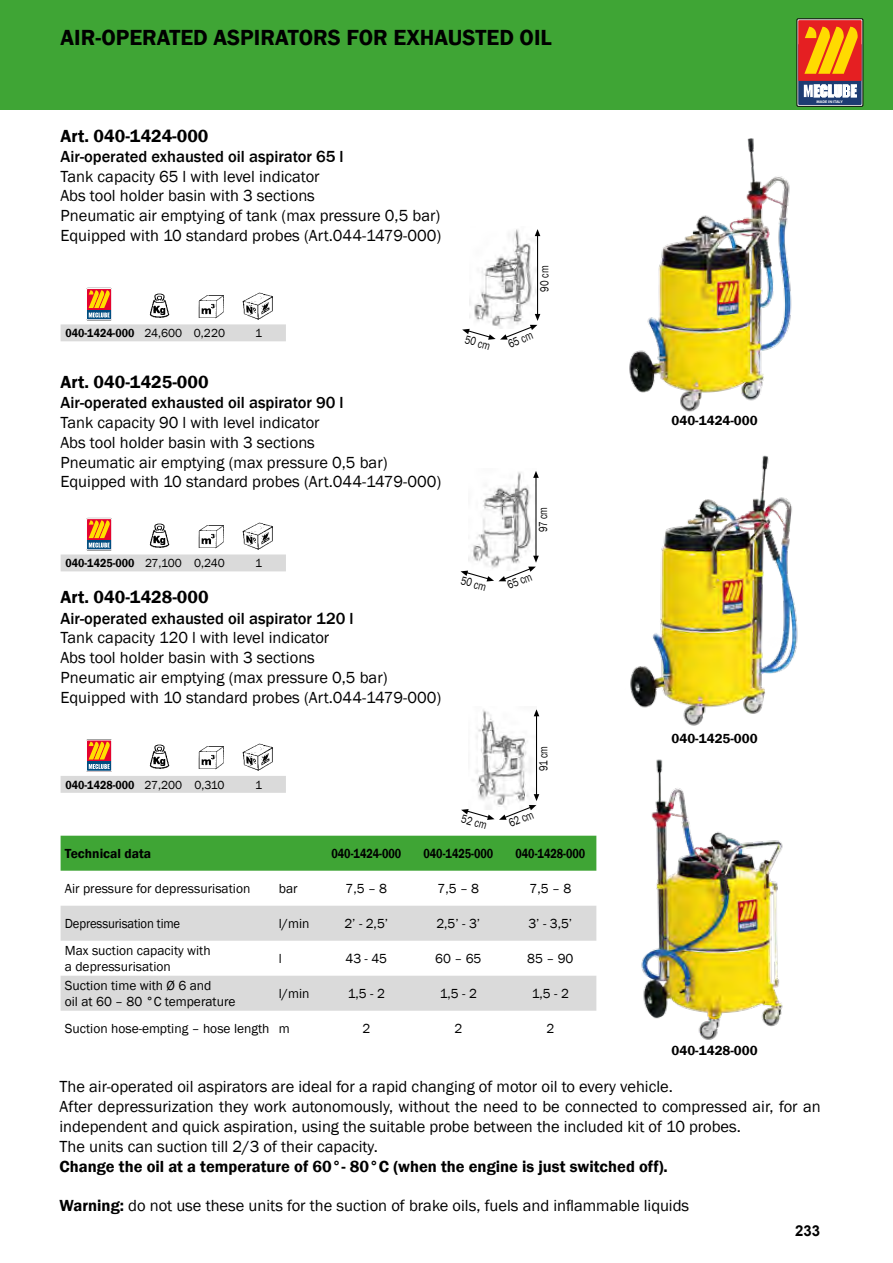
<style>
.page{position:relative;width:893px;height:1263px;background:#fff}
.page>*{position:absolute;margin:0;border:0;box-sizing:border-box;transform-origin:0 0}
.t1{font:600 22.5px "Franklin Gothic";color:#000}
.t2{font:600 18px "Franklin Gothic";color:#000}
.t3{font:16.5px/19.8px "Franklin Gothic";color:#000}
.t4{font:500 16.5px "Franklin Gothic";color:#000}
.t5{font:600 16.5px "Franklin Gothic";color:#000}
.t6{font:700 15px "Arial";color:#000}
.t7{font:13.5px/18.8px "Franklin Gothic";color:#000}
.t8{font:600 13.5px "Franklin Gothic";color:#000}
.t9{font:13.5px/26.8px "Franklin Gothic";color:#000;scale:.94 1}
.t10{font:600 13.5px "Franklin Gothic";color:#000;scale:.81 1}
.t11{font:13.5px "Franklin Gothic";color:#000;scale:.95 1}
.t12{font:600 12px "Franklin Gothic";color:#000;scale:.9 1}
.t13{font:12px "Franklin Gothic";color:#000;scale:.8 1}
.t14{font:12px "Franklin Gothic";color:#000}
.t15{font:700 3.75px "Myriad Pro";color:#fdfdfd;scale:1.06 1}
.s1{font-weight:400}
.s2{font-weight:600}
</style>
<div class="page">
<div style="left:0;top:0;width:893px;height:110px;background:#3fa535"></div>
<div style="left:797px;top:19px;width:66px;height:87px;border:1px solid #000"></div>
<svg style="left:798px;top:20px;width:64px;height:85px;background:#cc753f"></svg>
<img style="left:629px;top:138px;width:163px;height:274px">
<img style="left:630px;top:455px;width:168px;height:271px">
<img style="left:641px;top:759px;width:142px;height:281px">
<img style="left:470px;top:229px;width:67px;height:85px">
<img style="left:473px;top:472px;width:62px;height:84px">
<img style="left:476px;top:709px;width:60px;height:85px">
<div style="left:86px;top:518px;width:26px;height:32px;border:1px solid #fff"></div>
<div style="left:86px;top:288px;width:26px;height:32px;border:1px solid #fff"></div>
<div style="left:61px;top:836px;width:535px;height:35px;background:#3fa535"></div>
<svg style="left:61px;top:906px;width:535px;height:105px;fill:#dadada"></svg>
<svg style="left:61px;top:740px;width:225px;height:53px"></svg>
<svg style="left:61px;top:519px;width:225px;height:52px"></svg>
<svg style="left:61px;top:289px;width:225px;height:52px"></svg>
<hr style="left:537px;top:233px;width:1px;height:83px;background:#000">
<svg style="left:535px;top:229px;width:5px;height:7px"></svg>
<svg style="left:462px;top:314px;width:78px;height:26px"></svg>
<hr style="left:535px;top:474px;width:1px;height:83px;background:#000">
<svg style="left:533px;top:471px;width:6px;height:7px"></svg>
<svg style="left:461px;top:556px;width:78px;height:25px"></svg>
<hr style="left:536px;top:713px;width:1px;height:83px;background:#000">
<svg style="left:534px;top:709px;width:5px;height:7px"></svg>
<svg style="left:461px;top:794px;width:78px;height:26px"></svg>
<h1 class="t1" style="left:61px;top:23px;width:493px">AIR-OPERATED ASPIRATORS FOR EXHAUSTED OIL</h1>
<p class="t2" style="left:61px;top:124px;width:149px">Art. 040-1424-000</p>
<p class="t4" style="left:61px;top:146px;width:285px">Air-operated exhausted oil aspirator 65 l</p>
<p class="t3" style="left:61px;top:167px;width:382px">Tank capacity 65 l with level indicator<br>Abs tool holder basin with 3 sections<br>Pneumatic air emptying of tank (max pressure 0,5 bar)<br>Equipped with 10 standard probes (Art.044-1479-000)</p>
<p class="t12" style="left:65px;top:326px;width:179px">040-1424-000 <span class="s1">24,600 0,220</span></p>
<p class="t14" style="left:255px;top:326px;width:9px">1</p>
<p class="t2" style="left:61px;top:371px;width:150px">Art. 040-1425-000</p>
<p class="t4" style="left:61px;top:392px;width:285px">Air-operated exhausted oil aspirator 90 l</p>
<p class="t3" style="left:61px;top:413px;width:382px">Tank capacity 90 l with level indicator<br>Abs tool holder basin with 3 sections<br>Pneumatic air emptying (max pressure 0,5 bar)<br>Equipped with 10 standard probes (Art.044-1479-000)</p>
<p class="t12" style="left:65px;top:556px;width:179px">040-1425-000 <span class="s1">27,100 0,240</span></p>
<p class="t14" style="left:255px;top:556px;width:9px">1</p>
<p class="t2" style="left:61px;top:586px;width:150px">Art. 040-1428-000</p>
<p class="t4" style="left:61px;top:608px;width:294px">Air-operated exhausted oil aspirator 120 l</p>
<p class="t3" style="left:61px;top:628px;width:382px">Tank capacity 120 l with level indicator<br>Abs tool holder basin with 3 sections<br>Pneumatic air emptying (max pressure 0,5 bar)<br>Equipped with 10 standard probes (Art.044-1479-000)</p>
<p class="t12" style="left:65px;top:777px;width:178px">040-1428-000 <span class="s1">27,200 0,310</span></p>
<p class="t14" style="left:255px;top:777px;width:9px">1</p>
<p class="t13" style="left:467px;top:332px;width:34px;rotate:16deg">50 cm</p>
<p class="t13" style="left:537px;top:291px;width:34px;rotate:-90deg">90 cm</p>
<p class="t13" style="left:506px;top:337px;width:34px;rotate:-22deg">65 cm</p>
<p class="t13" style="left:463px;top:573px;width:34px;rotate:16deg">50 cm</p>
<p class="t13" style="left:536px;top:532px;width:33px;rotate:-90deg">97 cm</p>
<p class="t13" style="left:505px;top:579px;width:34px;rotate:-22deg">65 cm</p>
<p class="t13" style="left:464px;top:811px;width:34px;rotate:16deg">52 cm</p>
<p class="t13" style="left:536px;top:771px;width:33px;rotate:-90deg">91 cm</p>
<p class="t13" style="left:506px;top:817px;width:34px;rotate:-22deg">62 cm</p>
<p class="t8" style="left:65px;top:845px;width:88px">Technical data</p>
<p class="t7" style="left:65px;top:879px;width:187px">Air pressure for depressurisation</p>
<p class="t9" style="left:65px;top:910px;width:157px">Depressurisation time<br>Max suction capacity with</p>
<p class="t7" style="left:65px;top:957px;width:148px">a depressurisation<br>Suction time with Ø 6 and</p>
<p class="t7" style="left:65px;top:988px;width:206px;line-height:26.8px">oil at 60 – 80 °C temperature<br>Suction hose-empting – hose length</p>
<p class="t10" style="left:331px;top:845px;width:88px">040-1424-000</p>
<p class="t10" style="left:423px;top:845px;width:88px">040-1425-000</p>
<p class="t10" style="left:515px;top:845px;width:88px">040-1428-000</p>
<p class="t7" style="left:279px;top:879px;width:20px">bar</p>
<p class="t7" style="left:345px;top:879px;width:43px">7,5 – 8</p>
<p class="t7" style="left:437px;top:879px;width:43px">7,5 – 8</p>
<p class="t7" style="left:529px;top:879px;width:43px">7,5 – 8</p>
<p class="t7" style="left:279px;top:914px;width:32px">l/min</p>
<p class="t7" style="left:344px;top:914px;width:45px">2’ - 2,5’</p>
<p class="t7" style="left:436px;top:914px;width:45px">2,5’ - 3’</p>
<p class="t7" style="left:528px;top:914px;width:45px">3’ - 3,5’</p>
<p class="t11" style="left:279px;top:950px;width:5px">l</p>
<p class="t7" style="left:345px;top:949px;width:43px">43 - 45</p>
<p class="t7" style="left:435px;top:949px;width:48px">60 – 65</p>
<p class="t7" style="left:527px;top:949px;width:48px">85 – 90</p>
<p class="t7" style="left:279px;top:984px;width:32px">l/min</p>
<p class="t7" style="left:348px;top:984px;width:39px">1,5 - 2</p>
<p class="t7" style="left:440px;top:984px;width:39px">1,5 - 2</p>
<p class="t7" style="left:532px;top:984px;width:39px">1,5 - 2</p>
<p class="t7" style="left:279px;top:1019px;width:12px">m</p>
<p class="t7" style="left:362px;top:1019px;width:9px">2</p>
<p class="t7" style="left:454px;top:1019px;width:9px">2</p>
<p class="t7" style="left:546px;top:1019px;width:9px">2</p>
<p class="t15" style="left:816px;top:99px;width:26px">MADE IN ITALY</p>
<p class="t8" style="left:671px;top:412px;width:88px">040-1424-000</p>
<p class="t8" style="left:671px;top:730px;width:88px">040-1425-000</p>
<p class="t8" style="left:671px;top:1042px;width:88px">040-1428-000</p>
<p class="t3" style="left:60px;top:1077px;width:763px">The air-operated oil aspirators are ideal for a rapid changing of motor oil to every vehicle.<br>After depressurization they work autonomously, without the need to be connected to compressed air, for an independent and quick aspiration, using the suitable probe between the included kit of 10 probes.<br>The units can suction till 2/3 of their capacity.</p>
<p class="t5" style="left:60px;top:1156px;width:610px">Change the oil at a temperature of 60°- 80°C (when the engine is just switched off).</p>
<p class="t3" style="left:60px;top:1196px;width:631px"><span class="s2">Warning:</span> do not use these units for the suction of brake oils, fuels and inflammable liquids</p>
<p class="t6" style="left:795px;top:1220px;width:27px">233</p>
</div>
